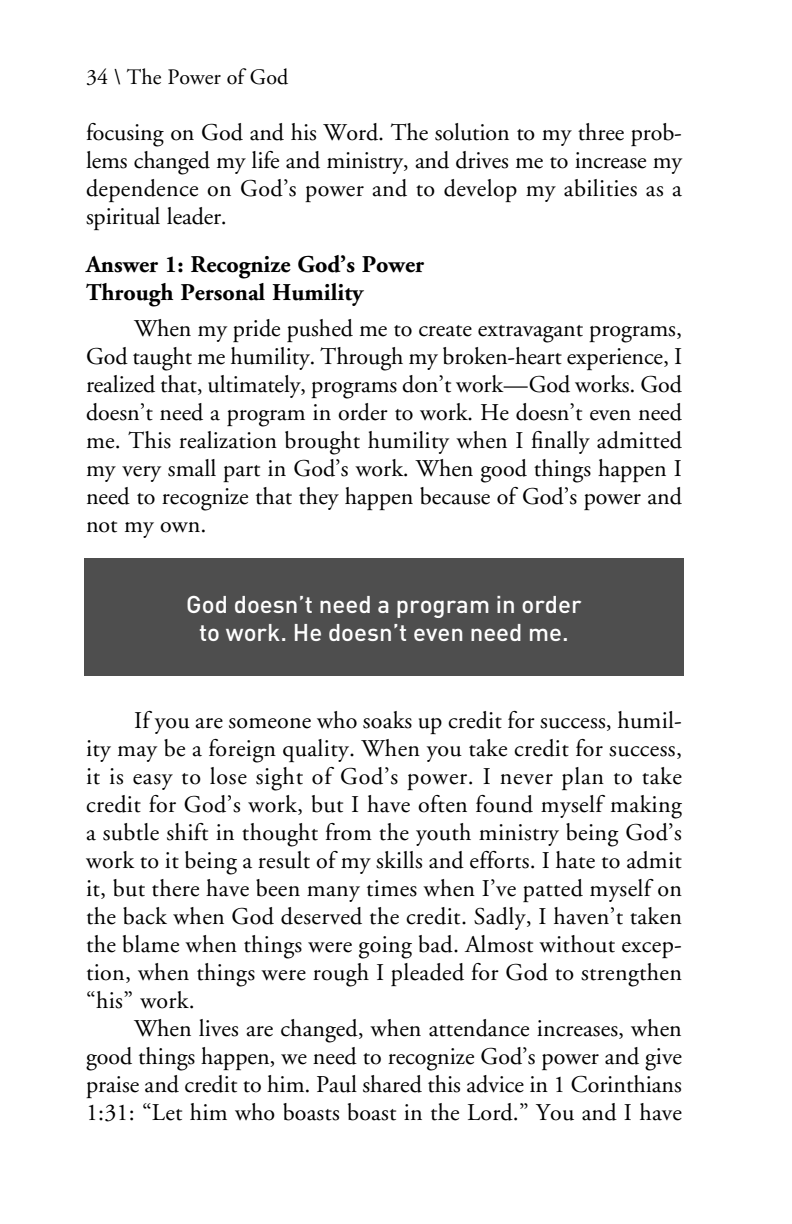
<style>
.page{position:relative;width:792px;height:1224px;background:#fff}
.page>*{position:absolute;margin:0;border:0;box-sizing:border-box;transform-origin:0 0}
.t1{font:24px/28px "Adobe Garamond";letter-spacing:.005em;color:#000;text-align:justify}
.t2{font:500 24px/28px "DIN";color:#fff;text-align:center}
.t3{font:700 24px/28px "Adobe Garamond";color:#000}
.t4{font:22px "Adobe Garamond";color:#000}
</style>
<div class="page">
<div style="left:84px;top:558px;width:600px;height:118px;background:#4e4e4e"></div>
<p class="t4" style="left:86px;top:68px;width:204px">34 \ The Power of God</p>
<p class="t1" style="left:86px;top:120px;width:598px">focusing on God and his Word. The solution to my three prob&shy;lems changed my life and ministry, and drives me to increase my dependence on God’s power and to develop my abilities as a spiritual leader.</p>
<p class="t3" style="left:86px;top:252px;width:339px">Answer 1: Recognize God’s Power<br>Through Personal Humility</p>
<p class="t1" style="left:86px;top:316px;width:598px;text-indent:48px">When my pride pushed me to create extravagant programs, God taught me humility. Through my broken-heart experience, I realized that, ultimately, programs don’t work — God works. God doesn’t need a program in order to work. He doesn’t even need me. This realization brought humility when I finally admitted my very small part in God’s work. When good things happen I need to recognize that they happen because of God’s power and not my own.</p>
<p class="t2" style="left:186px;top:592px;width:397px">God doesn’t need a program in order to work. He doesn’t even need me.</p>
<p class="t1" style="left:86px;top:708px;width:598px;text-indent:48px">If you are someone who soaks up credit for success, humil&shy;ity may be a foreign quality. When you take credit for success, it is easy to lose sight of God’s power. I never plan to take credit for God’s work, but I have often found myself making a subtle shift in thought from the youth ministry being God’s work to it being a result of my skills and efforts. I hate to admit it, but there have been many times when I’ve patted myself on the back when God deserved the credit. Sadly, I haven’t taken the blame when things were going bad. Almost without excep&shy;tion, when things were rough I pleaded for God to strengthen “his” work.</p>
<p class="t1" style="left:86px;top:1016px;width:598px;text-indent:48px">When lives are changed, when attendance increases, when good things happen, we need to recognize God’s power and give praise and credit to him. Paul shared this advice in 1 Co rin thi ans 1:31: “Let him who boasts boast in the Lord.” You and I have</p>
</div>
